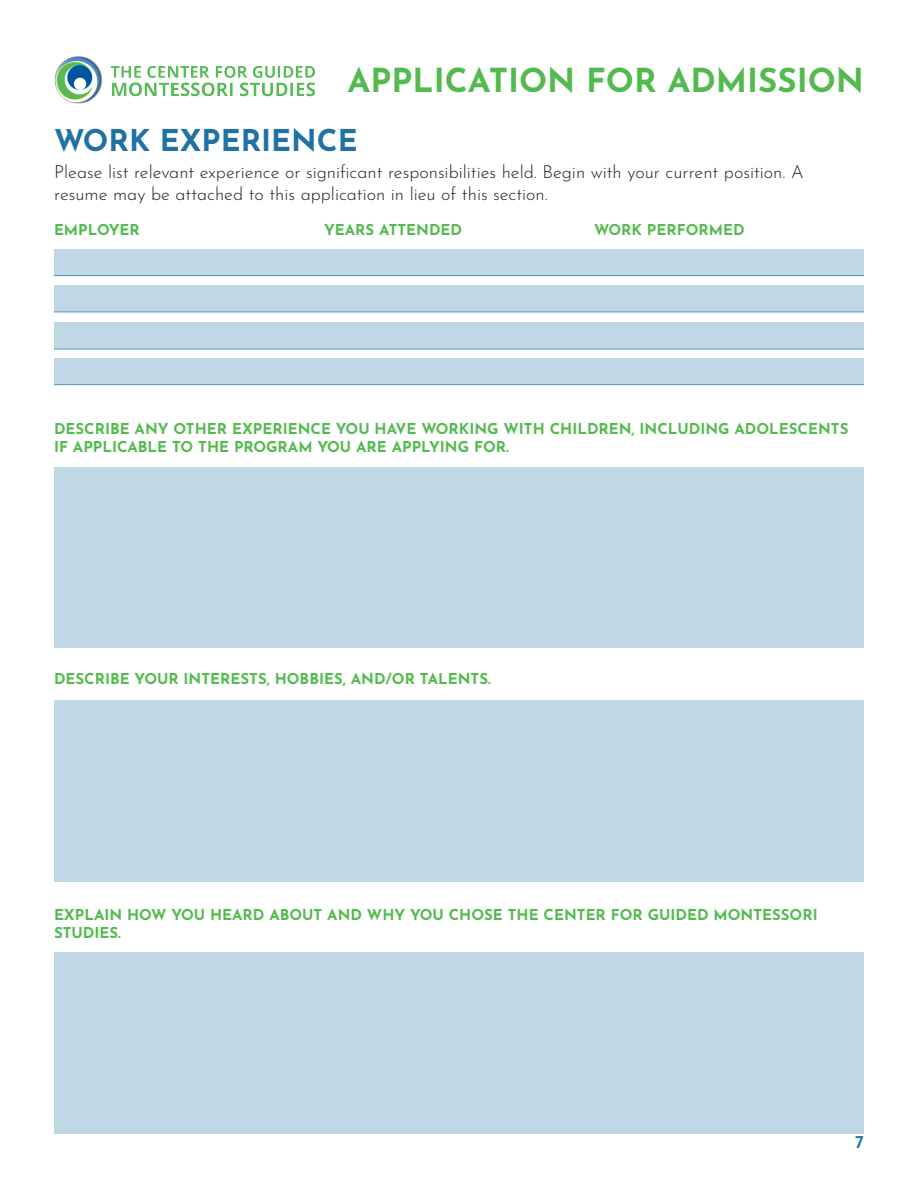
<style>
.page{position:relative;width:918px;height:1188px;background:#fff}
.page>*{position:absolute;margin:0;border:0;box-sizing:border-box;transform-origin:0 0}
.t1{font:100 33px "Josefin Sans";color:#54ba4f}
.t2{font:100 30px "Josefin Sans";color:#2072a4}
.t3{font:100 18px "Josefin Sans";color:#231f20}
.t4{font:100 18px "Josefin Sans";color:#2072a4}
.t5{font:100 15px/18px "Josefin Sans";color:#54ba4f}
</style>
<div class="page">
<img style="left:54px;top:56px;width:261px;height:48px">
<div style="left:54px;top:249px;width:810px;height:27px;background:#c0d7e5"></div>
<div style="left:54px;top:285px;width:810px;height:27px;background:#c0d7e5"></div>
<div style="left:54px;top:322px;width:810px;height:26px;background:#c0d7e5"></div>
<div style="left:54px;top:358px;width:810px;height:26px;background:#c0d7e5"></div>
<div style="left:54px;top:467px;width:810px;height:181px;background:#c0d7e5"></div>
<div style="left:54px;top:700px;width:810px;height:182px;background:#c0d7e5"></div>
<div style="left:54px;top:953px;width:810px;height:181px;background:#c0d7e5"></div>
<hr style="left:54px;top:275px;width:810px;height:1px;background:#2072a4">
<hr style="left:54px;top:312px;width:810px;height:1px;background:#2072a4">
<hr style="left:54px;top:349px;width:810px;height:1px;background:#2072a4">
<hr style="left:54px;top:384px;width:810px;height:1px;background:#2072a4">
<p class="t1" style="left:348px;top:56px;width:518px">APPLICATION FOR ADMISSION</p>
<p class="t2" style="left:54px;top:118px;width:305px">WORK EXPERIENCE</p>
<p class="t3" style="left:54px;top:158px;width:751px">Please list relevant experience or significant responsibilities held. Begin with your current position. A</p>
<p class="t3" style="left:54px;top:180px;width:495px">resume may be attached to this application in lieu of this section.</p>
<p class="t5" style="left:54px;top:220px;width:87px">EMPLOYER</p>
<p class="t5" style="left:324px;top:220px;width:140px">YEARS ATTENDED</p>
<p class="t5" style="left:594px;top:220px;width:152px">WORK PERFORMED</p>
<p class="t5" style="left:54px;top:418px;width:796px">DESCRIBE ANY OTHER EXPERIENCE YOU HAVE WORKING WITH CHILDREN, INCLUDING ADOLESCENTS<br>IF APPLICABLE TO THE PROGRAM YOU ARE APPLYING FOR.</p>
<p class="t5" style="left:54px;top:668px;width:438px">DESCRIBE YOUR INTERESTS, HOBBIES, AND/OR TALENTS.</p>
<p class="t5" style="left:54px;top:904px;width:765px">EXPLAIN HOW YOU HEARD ABOUT AND WHY YOU CHOSE THE CENTER FOR GUIDED MONTESSORI<br>STUDIES.</p>
<p class="t4" style="left:855px;top:1128px;width:10px">7</p>
</div>
